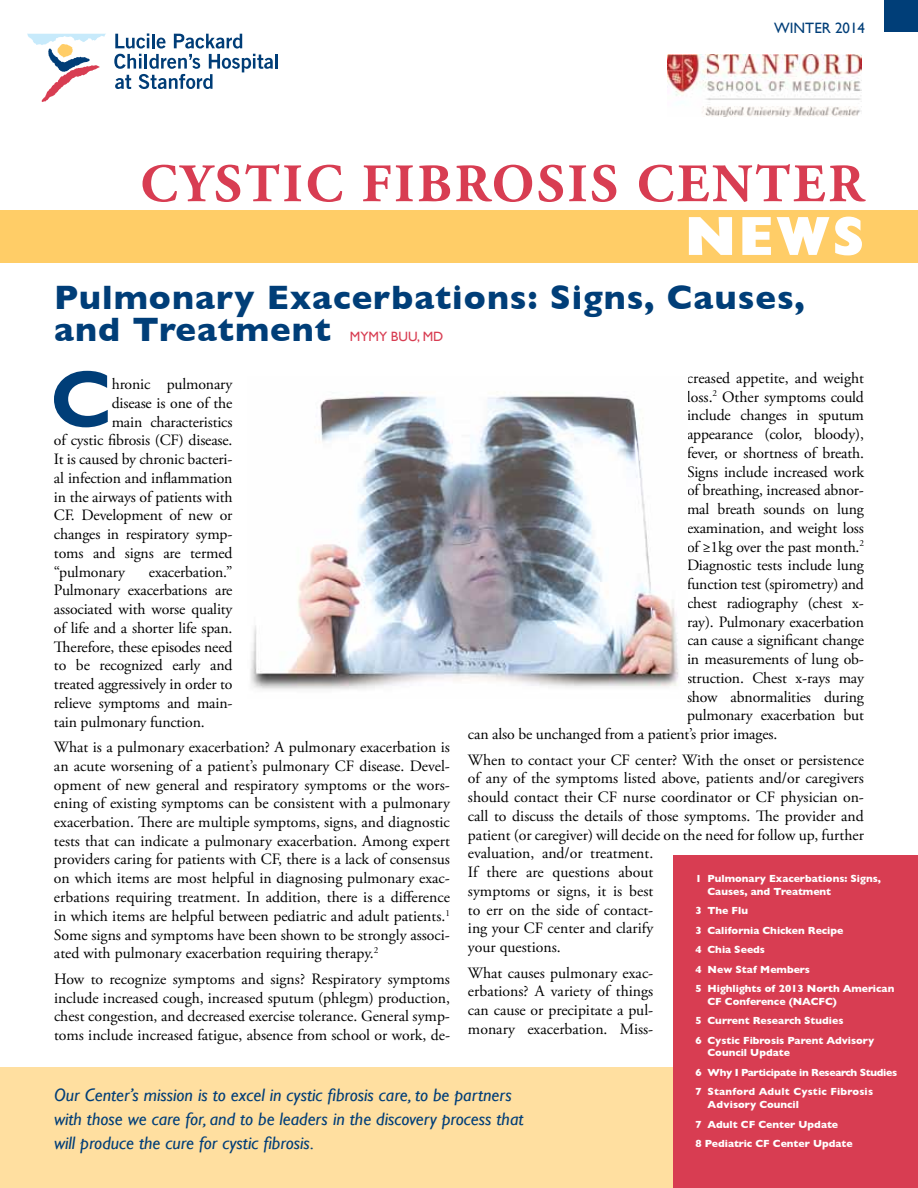
<style>
.page{position:relative;width:918px;height:1188px;background:#fff}
.page>*{position:absolute;margin:0;border:0;box-sizing:border-box;transform-origin:0 0}
.t1{font:700 80.85px "Gill Sans";color:#003e78}
.t2{font:800 55.5px "Gill Sans";color:#fff}
.t3{font:700 54px "Adobe Garamond Pro";letter-spacing:.055em;color:#d83d52}
.t4{font:700 34.5px/32.4px "Gill Sans";letter-spacing:.03em;color:#003e78}
.t5{font:italic 18px/24px "Gill Sans";color:#003e78}
.t6{font:15.75px/18.8px "Adobe Garamond Pro";letter-spacing:-.01em;color:#000;text-align:justify}
.t7{font:15px "Gill Sans";color:#003e78}
.t8{font:700 10.5px/19.5px "Gill Sans";color:#fff}
.s1{font-weight:400;font-size:13.5px;color:#d83d52}
</style>
<div class="page">
<div style="left:0;top:1067px;width:875px;height:121px;background:#ffdfa0"></div>
<svg style="left:27px;top:34px;width:79px;height:68px"></svg>
<hr style="left:275px;top:54px;width:3px;height:15px;background:#003d77">
<svg style="left:114px;top:33px;width:159px;height:56px"></svg>
<div style="left:0;top:210px;width:918px;height:53px;background:#ffcd67"></div>
<div style="left:884px;top:0;width:34px;height:32px;background:#003e78"></div>
<div style="left:674px;top:855px;width:244px;height:333px;background:#d83d52"></div>
<img style="left:667px;top:54px;width:194px;height:62px">
<img style="left:250px;top:392px;width:429px;height:298px">
<p class="t7" style="left:774px;top:19px;width:92px">WINTER 2014</p>
<h3 class="t3" style="left:140px;top:153px;width:725px">CYSTIC FIBROSIS CENTER</h3>
<h2 class="t2" style="left:685px;top:204px;width:181px">NEWS</h2>
<h3 class="t4" style="left:54px;top:281px;width:752px">Pulmonary Exacerbations: Signs, Causes, and Treatment <span class="s1">MyMy Buu, MD</span></h3>
<h1 class="t1" style="left:50px;top:351px;width:64px">C</h1>
<p class="t6" style="left:112px;top:375px;width:122px">hronic pulmonary</p>
<p class="t6" style="left:687px;top:369px;width:178px">creased appetite, and weight</p>
<p class="t6" style="left:687px;top:388px;width:179px">loss.<sup>2</sup> Other symptoms could</p>
<p class="t6" style="left:687px;top:407px;width:178px">include changes in sputum</p>
<p class="t6" style="left:687px;top:425px;width:178px">appearance (color, bloody),</p>
<p class="t6" style="left:687px;top:444px;width:178px">fever, or shortness of breath.</p>
<p class="t6" style="left:687px;top:463px;width:179px">Signs include increased work</p>
<p class="t6" style="left:687px;top:482px;width:179px">of breathing, increased abnor-</p>
<p class="t6" style="left:687px;top:500px;width:178px">mal breath sounds on lung</p>
<p class="t6" style="left:687px;top:519px;width:178px">examination, and weight loss</p>
<p class="t6" style="left:687px;top:538px;width:178px">of ≥1kg over the past month.<sup>2</sup></p>
<p class="t6" style="left:687px;top:557px;width:178px">Diagnostic tests include lung</p>
<p class="t6" style="left:687px;top:575px;width:179px">function test (spirometry) and</p>
<p class="t6" style="left:687px;top:594px;width:178px">chest radiography (chest x-</p>
<p class="t6" style="left:687px;top:613px;width:179px">ray). Pulmonary exacerbation</p>
<p class="t6" style="left:687px;top:632px;width:178px">can cause a significant change</p>
<p class="t6" style="left:687px;top:650px;width:178px">in measurements of lung ob-</p>
<p class="t6" style="left:687px;top:669px;width:179px">struction. Chest x-rays may</p>
<p class="t6" style="left:687px;top:688px;width:178px">show abnormalities during</p>
<p class="t6" style="left:687px;top:707px;width:178px">pulmonary exacerbation but</p>
<p class="t6" style="left:468px;top:725px;width:311px">can also be unchanged from a patient’s prior images.</p>
<p class="t6" style="left:468px;top:751px;width:398px;text-align:left">When to contact your CF center? With the onset or persistence of any of the symptoms listed above, patients and/or caregivers should contact their CF nurse coordinator or CF physician on&shy;call to discuss the details of those symptoms. The provider and patient (or caregiver) will decide on the need for follow up, further evaluation, and/or treatment.<br>If there are questions about<br>symptoms or signs, it is best<br>to err on the side of contact-<br>ing your CF center and clarify<br>your questions.</p>
<p class="t6" style="left:468px;top:964px;width:187px">What causes pulmonary exac&shy;erbations? A variety of things can cause or precipitate a pul&shy;monary exacerbation. Miss-</p>
<p class="t6" style="left:112px;top:394px;width:122px">disease is one of the</p>
<p class="t6" style="left:112px;top:413px;width:122px">main characteristics</p>
<p class="t6" style="left:54px;top:432px;width:180px">of cystic fibrosis (CF) disease.</p>
<p class="t6" style="left:54px;top:450px;width:180px">It is caused by chronic bacteri-</p>
<p class="t6" style="left:54px;top:469px;width:180px">al infection and inflammation</p>
<p class="t6" style="left:54px;top:488px;width:180px">in the airways of patients with</p>
<p class="t6" style="left:54px;top:507px;width:180px">CF. Development of new or</p>
<p class="t6" style="left:54px;top:525px;width:180px">changes in respiratory symp-</p>
<p class="t6" style="left:54px;top:544px;width:180px">toms and signs are termed</p>
<p class="t6" style="left:54px;top:563px;width:73px">“pulmonary</p>
<p class="t6" style="left:54px;top:563px;width:180px;text-indent:95px">exacerbation.” Pulmonary exacerbations are associated with worse quality of life and a shorter life span.<br>Therefore, these episodes need to be recognized early and treated aggressively in order to relieve symptoms and main&shy;tain pulmonary function.</p>
<p class="t6" style="left:54px;top:738px;width:398px">What is a pulmonary exacerbation? A pulmonary exacerbation is an acute worsening of a patient’s pulmonary CF disease. Devel&shy;opment of new general and respiratory symptoms or the wors&shy;ening of existing symptoms can be consistent with a pulmonary exacerbation. There are multiple symptoms, signs, and diagnostic tests that can indicate a pulmonary exacerbation. Among expert providers caring for patients with CF, there is a lack of consensus on which items are most helpful in diagnosing pulmonary exac&shy;erbations requiring treatment. In addition, there is a difference in which items are helpful between pediatric and adult patients.<sup>1<br></sup>Some signs and symptoms have been shown to be strongly associ&shy;ated with pulmonary exacerbation requiring therapy.<sup>2</sup></p>
<p class="t6" style="left:54px;top:970px;width:398px">How to recognize symptoms and signs? Respiratory symptoms include increased cough, increased sputum (phlegm) production, chest congestion, and decreased exercise tolerance. General symp&shy;toms include increased fatigue, absence from school or work, de-</p>
<p class="t8" style="left:708px;top:872px;width:175px;line-height:12.8px;text-indent:-12px">1 Pulmonary Exacerbations: Signs,<br>Causes, and Treatment</p>
<p class="t8" style="left:696px;top:901px;width:200px">3 The Flu<br>3 California Chicken Recipe<br>4 Chia Seeds<br>4 New Staf Members<br>5 Highlights of 2013 North American</p>
<p class="t8" style="left:696px;top:991px;width:180px;text-indent:12px">CF Conference (NACFC)<br>5 Current Research Studies<br>6 Cystic Fibrosis Parent Advisory</p>
<p class="t8" style="left:696px;top:1043px;width:203px;text-indent:12px">Council Update<br>6 Why I Participate in Research Studies<br>7 Stanford Adult Cystic Fibrosis</p>
<p class="t8" style="left:696px;top:1095px;width:159px;text-indent:12px">Advisory Council<br>7 Adult CF Center Update<br>8 Pediatric CF Center Update</p>
<p class="t5" style="left:54px;top:1083px;width:471px">Our Center’s mission is to excel in cystic fibrosis care, to be partners with those we care for, and to be leaders in the discovery process that will produce the cure for cystic fibrosis.</p>
</div>
